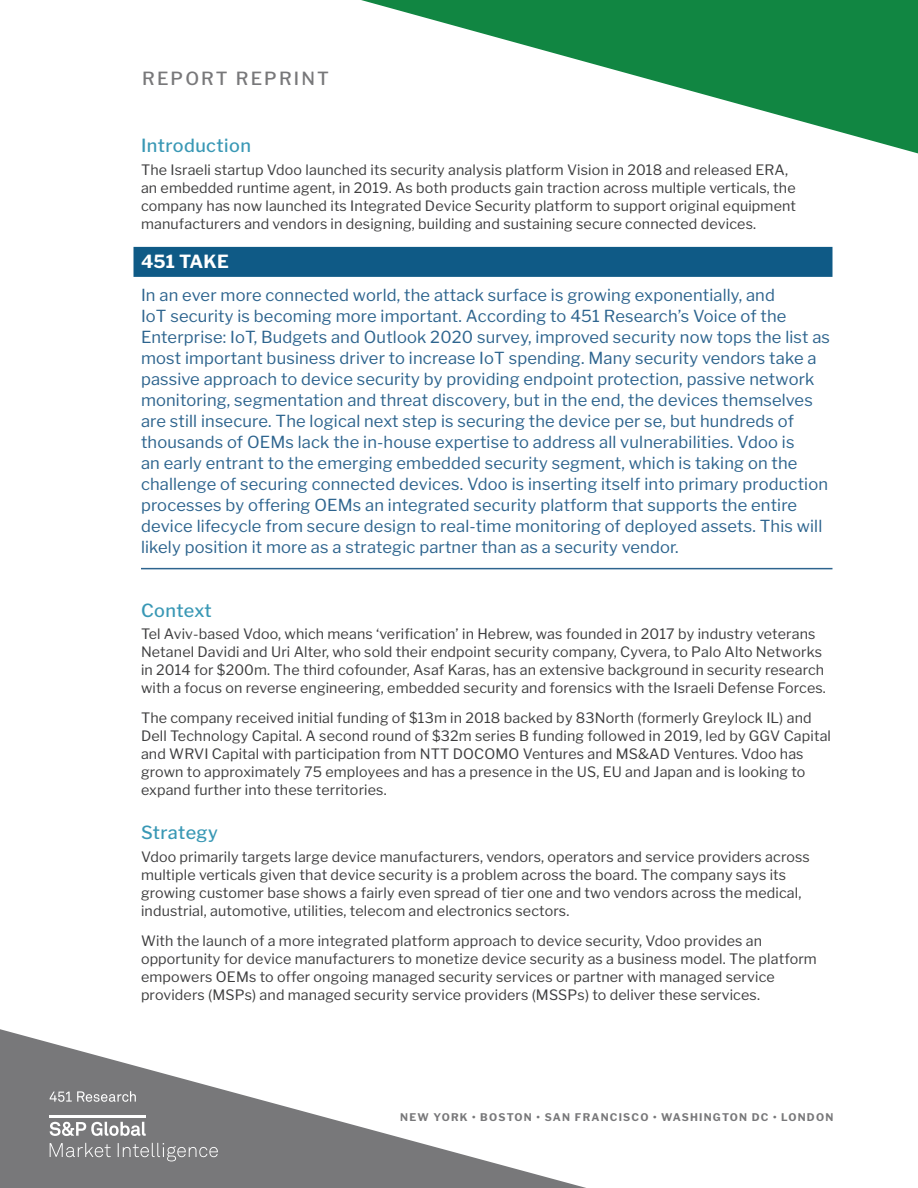
<style>
.page{position:relative;width:918px;height:1188px;background:#fff}
.page>*{position:absolute;margin:0;border:0;box-sizing:border-box;transform-origin:0 0}
.t1{font:500 18px "Libre Franklin";letter-spacing:.025em;color:#3998b5}
.t2{font:500 18px "Libre Franklin";letter-spacing:.12em;color:#78787a}
._451_Take_Header_new{font:700 18px "Libre Franklin";letter-spacing:.01em;color:#fff}
._451_Take_Body_new{font:16.5px/21px "Libre Franklin";letter-spacing:.01em;color:#2d648e}
.Libre_Franklin_Body{font:14.25px/18px "Libre Franklin";letter-spacing:.01em;color:#3e3e3f}
.t3{font:700 10.5px "Libre Franklin";letter-spacing:.115em;color:#78787a}
</style>
<div class="page">
<svg style="left:0;top:1029px;width:586px;height:159px"></svg>
<svg style="left:361px;top:0;width:557px;height:154px"></svg>
<svg style="left:50px;top:1143px;width:168px;height:18px"></svg>
<svg style="left:50px;top:1121px;width:96px;height:15px"></svg>
<hr style="left:50px;top:1115px;width:96px;height:3px;background:#fff">
<svg style="left:50px;top:1091px;width:86px;height:11px"></svg>
<div style="left:134px;top:247px;width:698px;height:30px;background:#0f5a86"></div>
<hr style="left:141px;top:568px;width:691px;height:1px;background:#2d648e">
<p class="t2" style="left:142px;top:68px;width:188px">REPORT REPRINT</p>
<h1 class="t1" style="left:141px;top:135px;width:111px">Introduction</h1>
<p class="Libre_Franklin_Body" style="left:141px;top:161px;width:657px">The Israeli startup Vdoo launched its security analysis platform Vision in 2018 and released ERA, an embedded runtime agent, in 2019. As both products gain traction across multiple verticals, the company has now launched its Integrated Device Security platform to support original equipment manufacturers and vendors in designing, building and sustaining secure connected devices.</p>
<p class="_451_Take_Header_new" style="left:141px;top:251px;width:89px">451 TAKE</p>
<p class="_451_Take_Body_new" style="left:141px;top:284px;width:691px">In an ever more connected world, the attack surface is growing exponentially, and<br>IoT security is becoming more important. According to 451 Research’s Voice of the Enterprise: IoT, Budgets and Outlook 2020 survey, improved security now tops the list as most important business driver to increase IoT spending. Many security vendors take a passive approach to device security by providing endpoint protection, passive network monitoring, segmentation and threat discovery, but in the end, the devices themselves are still insecure. The logical next step is securing the device per se, but hundreds of thousands of OEMs lack the in-house expertise to address all vulnerabilities. Vdoo is<br>an early entrant to the emerging embedded security segment, which is taking on the challenge of securing connected devices. Vdoo is inserting itself into primary production processes by offering OEMs an integrated security platform that supports the entire device lifecycle from secure design to real-time monitoring of deployed assets. This will likely position it more as a strategic partner than as a security vendor.</p>
<h1 class="t1" style="left:141px;top:599px;width:72px">Context</h1>
<p class="Libre_Franklin_Body" style="left:141px;top:625px;width:686px">Tel Aviv-based Vdoo, which means ‘verification’ in Hebrew, was founded in 2017 by industry veterans Netanel Davidi and Uri Alter, who sold their endpoint security company, Cyvera, to Palo Alto Networks in 2014 for $200m. The third cofounder, Asaf Karas, has an extensive background in security research with a focus on reverse engineering, embedded security and forensics with the Israeli Defense Forces.</p>
<p class="Libre_Franklin_Body" style="left:141px;top:709px;width:692px">The company received initial funding of $13m in 2018 backed by 83North (formerly Greylock IL) and Dell Technology Capital. A second round of $32m series B funding followed in 2019, led by GGV Capital and WRVI Capital with participation from NTT DOCOMO Ventures and MS&amp;AD Ventures. Vdoo has grown to approximately 75 employees and has a presence in the US, EU and Japan and is looking to expand further into these territories.</p>
<h1 class="t1" style="left:141px;top:822px;width:78px">Strategy</h1>
<p class="Libre_Franklin_Body" style="left:141px;top:848px;width:670px">Vdoo primarily targets large device manufacturers, vendors, operators and service providers across multiple verticals given that device security is a problem across the board. The company says its growing customer base shows a fairly even spread of tier one and two vendors across the medical, industrial, automotive, utilities, telecom and electronics sectors.</p>
<p class="Libre_Franklin_Body" style="left:141px;top:932px;width:677px">With the launch of a more integrated platform approach to device security, Vdoo provides an opportunity for device manufacturers to monetize device security as a business model. The platform empowers OEMs to offer ongoing managed security services or partner with managed service providers (MSPs) and managed security service providers (MSSPs) to deliver these services.</p>
<p class="t3" style="left:400px;top:1111px;width:434px">NEW YORK • BOSTON • SAN FRANCISCO • WASHINGTON DC • LONDON</p>
</div>
